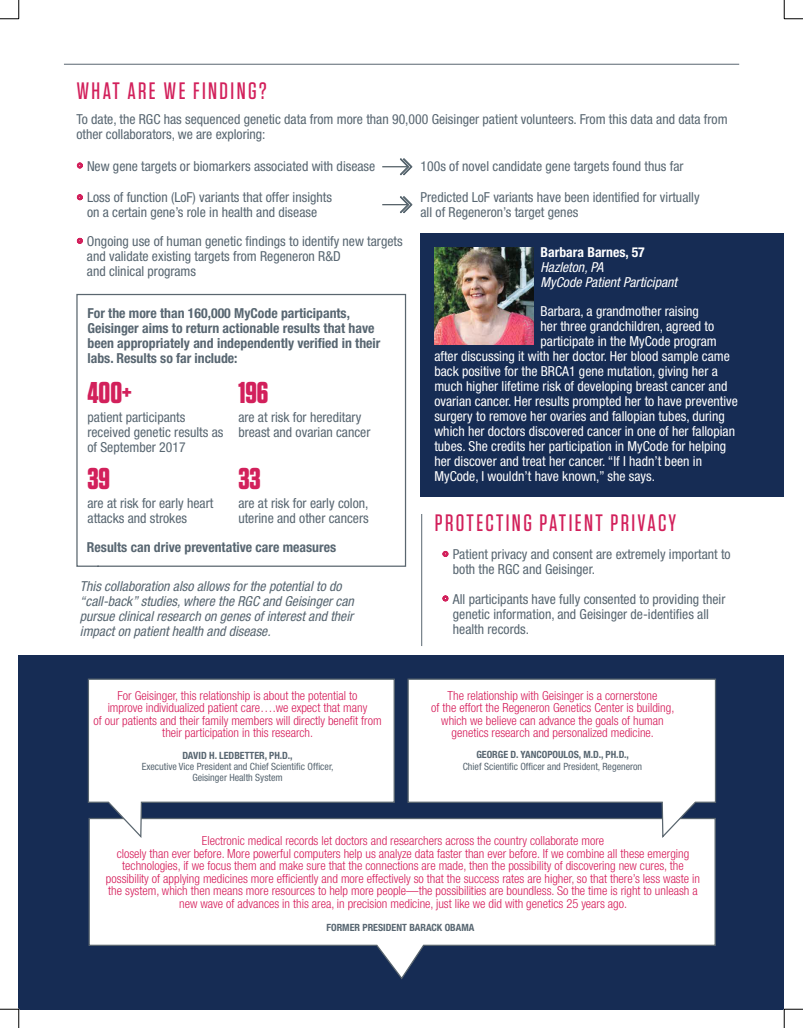
<style>
.page{position:relative;width:803px;height:1028px;background:#fff}
.page>*{position:absolute;margin:0;border:0;box-sizing:border-box;transform-origin:0 0}
.t1{font:700 30px "Tungsten";color:#d2205b}
.t2{font:500 23.75px "Tungsten";letter-spacing:.1em;color:#d2205b}
.t3{font:condensed 13.75px/15px "Helvetica Neue";color:#586671}
.t4{font:condensed 13.75px "Helvetica Neue";color:#fff}
.t5{font:700 condensed 13.75px/15px "Helvetica Neue";color:#586671}
.t6{font:italic condensed 13.75px/15px "Helvetica Neue";color:#586671}
.t7{font:italic condensed 13.75px "Helvetica Neue";color:#fff}
.t8{font:700 condensed 13.75px "Helvetica Neue";color:#fff}
.t9{font:300 condensed 12.5px/12.5px "Helvetica Neue LT Std";color:#d51a58;text-align:center}
.t10{font:condensed 10px/11.2px "Helvetica Neue";color:#586671;text-align:center}
.t11{font:700 condensed 10px "Helvetica Neue";color:#586671}
.s1{font-weight:700}
</style>
<div class="page">
<svg style="left:76px;top:293px;width:331px;height:274px"></svg>
<div style="left:18px;top:655px;width:766px;height:354px;background:#162c54"></div>
<svg style="left:88px;top:818px;width:628px;height:161px"></svg>
<svg style="left:87px;top:678px;width:308px;height:161px;background:#e3e6ea"></svg>
<svg style="left:407px;top:678px;width:309px;height:161px;background:#e4e7ea"></svg>
<div style="left:420px;top:234px;width:364px;height:263px;background:#162c54"></div>
<img style="left:434px;top:247px;width:99px;height:97px">
<svg style="left:442px;top:551px;width:6px;height:6px"></svg>
<svg style="left:442px;top:595px;width:6px;height:6px"></svg>
<svg style="left:382px;top:158px;width:30px;height:17px"></svg>
<svg style="left:382px;top:196px;width:30px;height:17px"></svg>
<hr style="left:64px;top:64px;width:675px;height:1px;background:#596670">
<svg style="left:77px;top:163px;width:6px;height:5px"></svg>
<svg style="left:77px;top:194px;width:6px;height:6px"></svg>
<svg style="left:77px;top:238px;width:6px;height:6px"></svg>
<hr style="left:421px;top:514px;width:1px;height:132px;background:#596670">
<svg style="left:0;top:0;width:20px;height:20px"></svg>
<svg style="left:0;top:1008px;width:20px;height:20px"></svg>
<svg style="left:783px;top:0;width:19px;height:20px"></svg>
<svg style="left:783px;top:1008px;width:19px;height:20px"></svg>
<p class="t2" style="left:76px;top:79px;width:191px">WHAT ARE WE FINDING?</p>
<p class="t3" style="left:76px;top:111px;width:652px">To date, the RGC has sequenced genetic data from more than 90,000 Geisinger patient volunteers. From this data and data from other collaborators, we are exploring:</p>
<p class="t3" style="left:87px;top:158px;width:290px">New gene targets or biomarkers associated with disease</p>
<p class="t3" style="left:87px;top:190px;width:246px">Loss of function (LoF) variants that offer insights on a certain gene’s role in health and disease</p>
<p class="t3" style="left:87px;top:234px;width:317px">Ongoing use of human genetic findings to identify new targets and validate existing targets from Regeneron R&amp;D<br>and clinical programs</p>
<p class="t5" style="left:87px;top:305px;width:294px">For the more than 160,000 MyCode participants, Geisinger aims to return actionable results that have been appropriately and independently verified in their labs. Results so far include:</p>
<p class="t1" style="left:87px;top:374px;width:46px">400+</p>
<p class="t3" style="left:87px;top:409px;width:137px">patient participants received genetic results as of September 2017</p>
<p class="t1" style="left:238px;top:374px;width:32px">196</p>
<p class="t3" style="left:238px;top:409px;width:134px">are at risk for hereditary breast and ovarian cancer</p>
<p class="t1" style="left:238px;top:460px;width:24px">33</p>
<p class="t3" style="left:238px;top:495px;width:132px">are at risk for early colon, uterine and other cancers</p>
<p class="t5" style="left:87px;top:539px;width:251px">Results can drive preventative care measures</p>
<p class="t1" style="left:87px;top:460px;width:24px">39</p>
<p class="t3" style="left:87px;top:495px;width:127px">are at risk for early heart attacks and strokes</p>
<p class="t6" style="left:80px;top:579px;width:275px">This collaboration also allows for the potential to do “call-back” studies, where the RGC and Geisinger can pursue clinical research on genes of interest and their impact on patient health and disease.</p>
<p class="t3" style="left:420px;top:158px;width:264px">100s of novel candidate gene targets found thus far</p>
<p class="t3" style="left:420px;top:190px;width:280px">Predicted LoF variants have been identified for virtually all of Regeneron’s target genes</p>
<p class="t8" style="left:540px;top:244px;width:106px">Barbara Barnes, 57</p>
<p class="t7" style="left:540px;top:259px;width:64px">Hazleton, PA</p>
<p class="t7" style="left:540px;top:274px;width:138px">MyCode Patient Participant</p>
<p class="t4" style="left:540px;top:303px;width:160px">Barbara, a grandmother raising</p>
<p class="t4" style="left:540px;top:318px;width:175px">her three grandchildren, agreed to</p>
<p class="t4" style="left:540px;top:333px;width:178px">participate in the MyCode program</p>
<p class="t4" style="left:434px;top:348px;width:297px">after discussing it with her doctor. Her blood sample came</p>
<p class="t4" style="left:434px;top:363px;width:285px">back positive for the BRCA1 gene mutation, giving her a</p>
<p class="t4" style="left:434px;top:378px;width:294px">much higher lifetime risk of developing breast cancer and</p>
<p class="t4" style="left:434px;top:393px;width:305px">ovarian cancer. Her results prompted her to have preventive</p>
<p class="t4" style="left:434px;top:408px;width:292px">surgery to remove her ovaries and fallopian tubes, during</p>
<p class="t4" style="left:434px;top:423px;width:302px">which her doctors discovered cancer in one of her fallopian</p>
<p class="t4" style="left:434px;top:438px;width:293px">tubes. She credits her participation in MyCode for helping</p>
<p class="t4" style="left:434px;top:453px;width:269px">her discover and treat her cancer. “If I hadn’t been in</p>
<p class="t4" style="left:434px;top:468px;width:222px">MyCode, I wouldn’t have known,” she says.</p>
<p class="t2" style="left:435px;top:511px;width:243px">PROTECTING PATIENT PRIVACY</p>
<p class="t3" style="left:453px;top:546px;width:279px">Patient privacy and consent are extremely important to both the RGC and Geisinger.</p>
<p class="t3" style="left:453px;top:591px;width:274px">All participants have fully consented to providing their genetic information, and Geisinger de-identifies all health records.</p>
<p class="t9" style="left:93px;top:689px;width:289px">For Geisinger, this relationship is about the potential to<br>improve individualized patient care….we expect that many<br>of our patients and their family members will directly benefit from their participation in this research.</p>
<p class="t9" style="left:431px;top:689px;width:245px">The relationship with Geisinger is a cornerstone<br>of the effort the Regeneron Genetics Center is building, which we believe can advance the goals of human genetics research and personalized medicine.</p>
<p class="t10" style="left:142px;top:749px;width:193px"><span class="s1">DAVID H. LEDBETTER, PH.D.,<br></span>Executive Vice President and Chief Scientific Officer,<br>Geisinger Health System</p>
<p class="t10" style="left:462px;top:749px;width:181px"><span class="s1">GEORGE D. YANCOPOULOS, M.D., PH.D.,<br></span>Chief Scientific Officer and President, Regeneron</p>
<p class="t9" style="left:106px;top:834px;width:595px">Electronic medical records let doctors and researchers across the country collaborate more<br>closely than ever before. More powerful computers help us analyze data faster than ever before. If we combine all these emerging technologies, if we focus them and make sure that the connections are made, then the possibility of discovering new cures, the possibility of applying medicines more efficiently and more effectively so that the success rates are higher, so that there’s less waste in the system, which then means more resources to help more people—the possibilities are boundless. So the time is right to unleash a new wave of advances in this area, in precision medicine, just like we did with genetics 25 years ago.</p>
<p class="t11" style="left:326px;top:921px;width:149px">FORMER PRESIDENT BARACK OBAMA</p>
</div>
